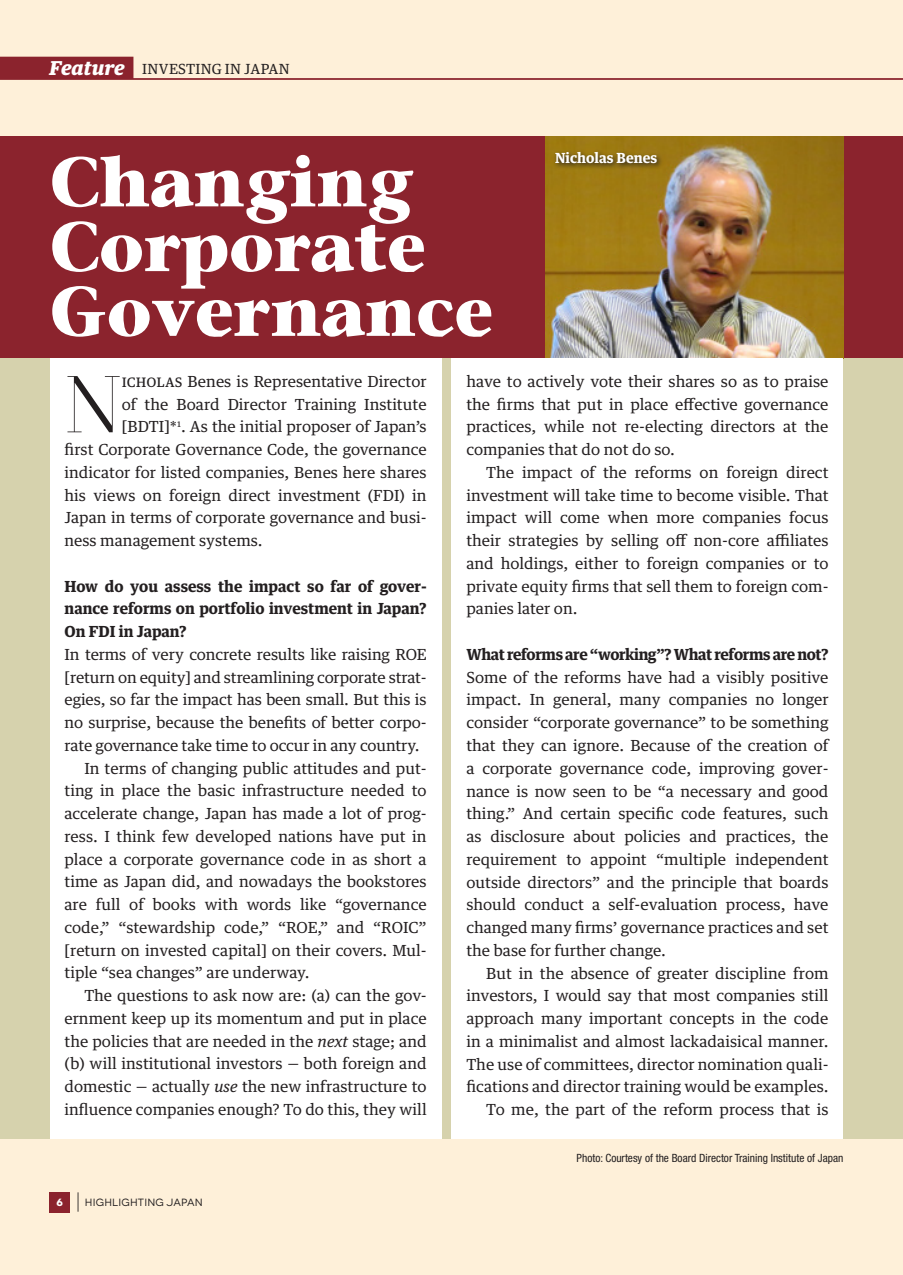
<style>
.page{position:relative;width:903px;height:1275px;background:#fef0d9}
.page>*{position:absolute;margin:0;border:0;box-sizing:border-box;transform-origin:0 0}
.t1{font:300 80.33px "Prumo Display";color:#231f20}
.t2{font:700 70px/64.8px "Stone Serif";letter-spacing:-.01em;color:#fff}
.t3{font:300 22.75px "Novecentowide";color:#231f20}
.t4{font:15.4px/22.8px "Guardian Text Egyp";color:#231f20;text-align:justify}
.t5{font:700 15.4px/22.8px "Guardian Text Egyp";letter-spacing:-.01em;color:#231f20;text-align:justify}
.t6{font:14px "Guardian Text Egyp";letter-spacing:.025em;color:#231f20}
.t7{font:700 14px "Guardian Text Egyp";color:#fff}
.t8{font:condensed 11.38px "Helvetica Neue LT Pro";color:#231f20}
.t9{font:10.5px "Novecentowide";letter-spacing:.02em;color:#231f20}
.t10{font:700 10.5px "Novecentowide";color:#fff}
.s1{font-weight:900;font-style:italic;font-size:19.25px;color:#fff}
.s2{font-style:italic}
</style>
<div class="page">
<div style="left:0;top:136px;width:903px;height:1002px;background:#d6d2ad"></div>
<div style="left:0;top:136px;width:903px;height:222px;background:#8b232d"></div>
<img style="left:546px;top:136px;width:297px;height:222px">
<div style="left:50px;top:1192px;width:20px;height:20px;background:#8b232d"></div>
<svg style="left:0;top:57px;width:903px;height:23px"></svg>
<div style="left:451px;top:358px;width:392px;height:780px;background:#fff"></div>
<div style="left:50px;top:358px;width:391px;height:780px;background:#fff"></div>
<svg style="left:552px;top:148px;width:112px;height:22px;background:#836714"></svg>
<p class="t6" style="left:50px;top:57px;width:242px"><span class="s1">Feature</span> INVESTING IN JAPAN</p>
<h2 class="t2" style="left:50px;top:148px;width:445px">Changing<br>Corporate<br>Governance</h2>
<p class="t7" style="left:555px;top:146px;width:104px">Nicholas Benes</p>
<h1 class="t1" style="left:64px;top:357px;width:59px">N</h1>
<p class="t4" style="left:122px;top:368px;width:306px">icholas Benes is Representative Director</p>
<p class="t4" style="left:122px;top:391px;width:306px">of the Board Director Training Institute</p>
<p class="t4" style="left:122px;top:414px;width:306px">[BDTI]*<sup>1</sup>. As the initial proposer of Japan’s</p>
<p class="t4" style="left:64px;top:437px;width:364px">first Corporate Governance Code, the governance</p>
<p class="t4" style="left:64px;top:459px;width:364px">indicator for listed companies, Benes here shares</p>
<p class="t4" style="left:64px;top:482px;width:364px">his views on foreign direct investment (FDI) in</p>
<p class="t4" style="left:64px;top:505px;width:364px">Japan in terms of corporate governance and busi-</p>
<p class="t4" style="left:64px;top:528px;width:200px">ness management systems.</p>
<p class="t5" style="left:64px;top:573px;width:364px">How do you assess the impact so far of gover&shy;nance reforms on portfolio investment in Japan?<br>On FDI in Japan?</p>
<p class="t4" style="left:64px;top:641px;width:364px">In terms of very concrete results like raising ROE</p>
<p class="t4" style="left:64px;top:664px;width:364px">[return on equity] and streamlining corporate strat-</p>
<p class="t4" style="left:64px;top:687px;width:364px">egies, so far the impact has been small. But this is</p>
<p class="t4" style="left:64px;top:710px;width:364px">no surprise, because the benefits of better corpo-</p>
<p class="t4" style="left:64px;top:732px;width:357px">rate governance take time to occur in any country.</p>
<p class="t4" style="left:84px;top:755px;width:344px">In terms of changing public attitudes and put-</p>
<p class="t4" style="left:64px;top:778px;width:364px">ting in place the basic infrastructure needed to</p>
<p class="t4" style="left:64px;top:801px;width:364px">accelerate change, Japan has made a lot of prog-</p>
<p class="t4" style="left:64px;top:823px;width:364px">ress. I think few developed nations have put in</p>
<p class="t4" style="left:64px;top:846px;width:364px">place a corporate governance code in as short a</p>
<p class="t4" style="left:64px;top:869px;width:364px">time as Japan did, and nowadays the bookstores</p>
<p class="t4" style="left:64px;top:892px;width:364px">are full of books with words like “governance</p>
<p class="t4" style="left:64px;top:914px;width:364px">code,” “stewardship code,” “ROE,” and “ROIC”</p>
<p class="t4" style="left:64px;top:937px;width:364px">[return on invested capital] on their covers. Mul-</p>
<p class="t4" style="left:64px;top:960px;width:247px">tiple “sea changes” are underway.</p>
<p class="t4" style="left:84px;top:983px;width:344px">The questions to ask now are: (a) can the gov-</p>
<p class="t4" style="left:64px;top:1005px;width:364px">ernment keep up its momentum and put in place</p>
<p class="t4" style="left:64px;top:1028px;width:364px">the policies that are needed in the <span class="s2">next</span> stage; and</p>
<p class="t4" style="left:64px;top:1051px;width:364px">(b) will institutional investors — both foreign and</p>
<p class="t4" style="left:64px;top:1074px;width:364px">domestic — actually <span class="s2">use</span> the new infrastructure to</p>
<p class="t4" style="left:64px;top:1096px;width:364px">influence companies enough? To do this, they will</p>
<h3 class="t3" style="left:76px;top:1189px;width:7px">|</h3>
<p class="t10" style="left:57px;top:1196px;width:8px">6</p>
<p class="t9" style="left:85px;top:1196px;width:119px">HIGHLIGHTING JAPAN</p>
<p class="t4" style="left:466px;top:368px;width:364px">have to actively vote their shares so as to praise the firms that put in place effective governance practices, while not re-electing directors at the companies that do not do so.</p>
<p class="t4" style="left:466px;top:459px;width:364px;text-indent:20px">The impact of the reforms on foreign direct investment will take time to become visible. That impact will come when more companies focus their strategies by selling off non-core affiliates and holdings, either to foreign companies or to private equity firms that sell them to foreign com&shy;panies later on.</p>
<p class="t5" style="left:466px;top:642px;width:364px">What reforms are “working”? What reforms are not?</p>
<p class="t4" style="left:466px;top:664px;width:364px">Some of the reforms have had a visibly positive impact. In general, many companies no longer consider “corporate governance” to be something that they can ignore. Because of the creation of a corporate governance code, improving gover&shy;nance is now seen to be “a necessary and good thing.” And certain specific code features, such as disclosure about policies and practices, the requirement to appoint “multiple independent outside directors” and the principle that boards should conduct a self-evaluation process, have changed many firms’ governance practices and set the base for further change.</p>
<p class="t4" style="left:466px;top:960px;width:364px;text-align:right">But in the absence of greater discipline from investors, I would say that most companies still approach many important concepts in the code in a minimalist and almost lackadaisical manner.<br>The use of committees, director nomination quali&shy;fications and director training would be examples.<br>To me, the part of the reform process that is</p>
<p class="t8" style="left:577px;top:1151px;width:268px">Photo: Courtesy of the Board Director Training Institute of Japan</p>
</div>
